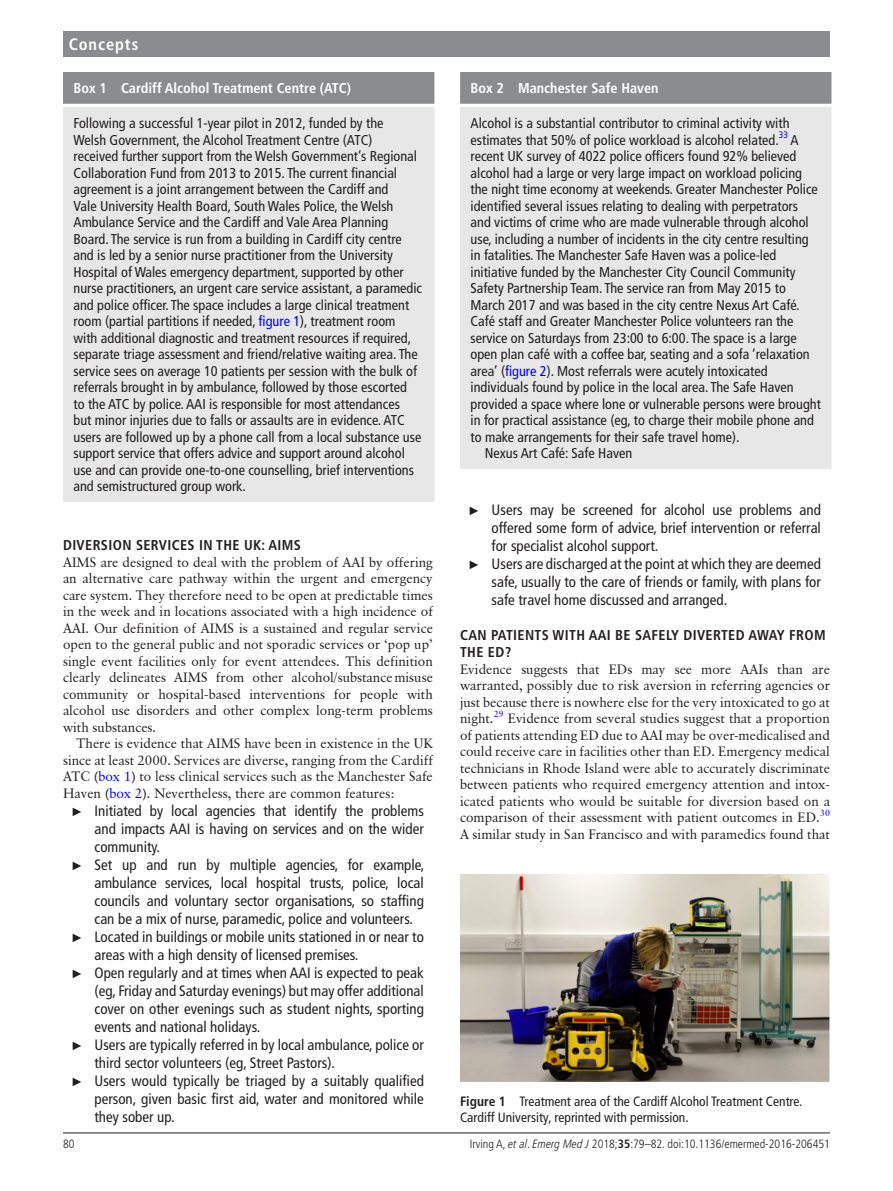
<style>
.page{position:relative;width:893px;height:1191px;background:#fff}
.page>*{position:absolute;margin:0;border:0;box-sizing:border-box;transform-origin:0 0}
.t1{font:700 condensed 16.5px "Frutiger LT Pro";letter-spacing:.055em;color:#fff}
.t2{font:condensed 15px "Frutiger";color:#231f20}
.t3{font:condensed 14.25px/16.5px "Frutiger LT Pro";color:#231f20}
.t4{font:700 condensed 14.25px/17.2px "Frutiger LT Pro";letter-spacing:.025em;color:#231f20}
.t5{font:700 condensed 14.25px "Frutiger LT Pro";color:#fff}
.t6{font:13.5px/16.5px "Classical Garamond BT";color:#231f20;text-align:justify}
.t7{font:condensed 13.5px/16.5px "Frutiger LT Pro";color:#231f20}
.t8{font:300 condensed 12px "Frutiger LT Pro";color:#231f20}
.t9{font:condensed 9.45px "Frutiger LT Pro";color:#00f}
.s1{color:#00f}
.s2{font-family:"Arial";font-stretch:normal;font-size:12px}
.s3{font-weight:700}
.s4{font-style:italic}
</style>
<div class="page">
<hr style="left:63px;top:1132px;width:767px;height:1px;background:#231f20">
<div style="left:63px;top:31px;width:767px;height:25px;background:#8a8c8f"></div>
<div style="left:64px;top:73px;width:370px;height:30px;background:#8a8c8e"></div>
<div style="left:63px;top:72px;width:371px;height:32px;border:2px solid #8a8c8e"></div>
<div style="left:64px;top:108px;width:370px;height:393px;background:#e7e7e7"></div>
<div style="left:63px;top:107px;width:371px;height:395px;border:2px solid #e7e7e7"></div>
<div style="left:461px;top:73px;width:370px;height:30px;background:#8a8c8e"></div>
<div style="left:460px;top:72px;width:371px;height:32px;border:2px solid #8a8c8e"></div>
<div style="left:461px;top:108px;width:370px;height:360px;background:#e7e7e7"></div>
<div style="left:460px;top:107px;width:371px;height:362px;border:2px solid #e7e7e7"></div>
<img style="left:460px;top:874px;width:370px;height:207px">
<p class="t1" style="left:69px;top:34px;width:71px">Concepts</p>
<p class="t5" style="left:74px;top:80px;width:279px">Box 1 Cardiff Alcohol Treatment Centre (ATC)</p>
<p class="t3" style="left:74px;top:115px;width:350px">Following a successful 1-year pilot in 2012, funded by the<br>Welsh Government, the Alcohol Treatment Centre (ATC)<br>received further support from the Welsh Government’s Regional Collaboration Fund from 2013 to 2015. The current financial agreement is a joint arrangement between the Cardiff and<br>Vale University Health Board, South Wales Police, the Welsh Ambulance Service and the Cardiff and Vale Area Planning Board. The service is run from a building in Cardiff city centre and is led by a senior nurse practitioner from the University Hospital of Wales emergency department, supported by other nurse practitioners, an urgent care service assistant, a paramedic and police officer. The space includes a large clinical treatment room (partial partitions if needed, <span class="s1">figure 1</span>), treatment room with additional diagnostic and treatment resources if required, separate triage assessment and friend/relative waiting area. The service sees on average 10 patients per session with the bulk of referrals brought in by ambulance, followed by those escorted<br>to the ATC by police. AAI is responsible for most attendances<br>but minor injuries due to falls or assaults are in evidence. ATC users are followed up by a phone call from a local substance use support service that offers advice and support around alcohol use and can provide one-to-one counselling, brief interventions and semistructured group work.</p>
<p class="t4" style="left:63px;top:537px;width:238px">Diversion services in the UK: AIMS</p>
<p class="t6" style="left:63px;top:554px;width:371px">AIMS are designed to deal with the problem of AAI by offering an alternative care pathway within the urgent and emergency care system. They therefore need to be open at predictable times in the week and in locations associated with a high incidence of AAI. Our definition of AIMS is a sustained and regular service open to the general public and not sporadic services or ‘pop up’ single event facilities only for event attendees. This definition clearly delineates AIMS from other alcohol/substancemisuse community or hospital-based interventions for people with alcohol use disorders and other complex long-term problems with substances.</p>
<p class="t6" style="left:63px;top:735px;width:371px;text-indent:14px">There is evidence that AIMS have been in existence in the UK since at least 2000. Services are diverse, ranging from the Cardiff ATC (<span class="s1">box 1</span>) to less clinical services such as the Manchester Safe Haven (<span class="s1">box 2</span>). Nevertheless, there are common features:</p>
<p class="t2" style="left:71px;top:802px;width:354px"><span class="s2">►</span> Initiated by local agencies that identify the problems</p>
<p class="t2" style="left:94px;top:820px;width:331px">and impacts AAI is having on services and on the wider</p>
<p class="t2" style="left:94px;top:838px;width:67px">community.</p>
<p class="t2" style="left:71px;top:856px;width:355px"><span class="s2">►</span> Set up and run by multiple agencies, for example,</p>
<p class="t2" style="left:94px;top:874px;width:331px">ambulance services, local hospital trusts, police, local</p>
<p class="t2" style="left:94px;top:892px;width:331px">councils and voluntary sector organisations, so staffing</p>
<p class="t2" style="left:94px;top:910px;width:320px">can be a mix of nurse, paramedic, police and volunteers.</p>
<p class="t2" style="left:71px;top:928px;width:354px"><span class="s2">►</span> Located in buildings or mobile units stationed in or near to</p>
<p class="t2" style="left:94px;top:946px;width:265px">areas with a high density of licensed premises.</p>
<p class="t2" style="left:71px;top:964px;width:354px"><span class="s2">►</span> Open regularly and at times when AAI is expected to peak</p>
<p class="t2" style="left:94px;top:982px;width:331px">(eg, Friday and Saturday evenings) but may offer additional</p>
<p class="t2" style="left:94px;top:1000px;width:331px">cover on other evenings such as student nights, sporting</p>
<p class="t2" style="left:94px;top:1018px;width:167px">events and national holidays.</p>
<p class="t2" style="left:71px;top:1036px;width:354px"><span class="s2">►</span> Users are typically referred in by local ambulance, police or</p>
<p class="t2" style="left:94px;top:1054px;width:242px">third sector volunteers (eg, Street Pastors).</p>
<p class="t2" style="left:71px;top:1072px;width:354px"><span class="s2">►</span> Users would typically be triaged by a suitably qualified</p>
<p class="t2" style="left:94px;top:1090px;width:331px">person, given basic first aid, water and monitored while</p>
<p class="t2" style="left:94px;top:1108px;width:82px">they sober up.</p>
<p class="t5" style="left:471px;top:80px;width:189px">Box 2 Manchester Safe Haven</p>
<p class="t3" style="left:471px;top:115px;width:320px">Alcohol is a substantial contributor to criminal activity with estimates that 50% of police workload is alcohol related.</p>
<p class="t9" style="left:779px;top:130px;width:11px">33</p>
<p class="t3" style="left:791px;top:132px;width:10px">A</p>
<p class="t3" style="left:471px;top:148px;width:327px">recent UK survey of 4022 police officers found 92% believed</p>
<p class="t3" style="left:471px;top:165px;width:333px">alcohol had a large or very large impact on workload policing</p>
<p class="t3" style="left:471px;top:181px;width:349px">the night time economy at weekends. Greater Manchester Police</p>
<p class="t3" style="left:471px;top:198px;width:329px">identified several issues relating to dealing with perpetrators</p>
<p class="t3" style="left:471px;top:214px;width:340px">and victims of crime who are made vulnerable through alcohol</p>
<p class="t3" style="left:471px;top:231px;width:340px">use, including a number of incidents in the city centre resulting</p>
<p class="t3" style="left:471px;top:247px;width:307px">in fatalities. The Manchester Safe Haven was a police-led</p>
<p class="t3" style="left:471px;top:264px;width:326px">initiative funded by the Manchester City Council Community</p>
<p class="t3" style="left:471px;top:280px;width:317px">Safety Partnership Team. The service ran from May 2015 to</p>
<p class="t3" style="left:471px;top:297px;width:331px">March 2017 and was based in the city centre Nexus Art Café.</p>
<p class="t3" style="left:471px;top:313px;width:324px">Café staff and Greater Manchester Police volunteers ran the</p>
<p class="t3" style="left:471px;top:330px;width:328px">service on Saturdays from 23:00 to 6:00. The space is a large</p>
<p class="t3" style="left:471px;top:346px;width:341px">open plan café with a coffee bar, seating and a sofa ‘relaxation</p>
<p class="t3" style="left:471px;top:363px;width:298px">area’ (<span class="s1">figure 2</span>). Most referrals were acutely intoxicated</p>
<p class="t3" style="left:471px;top:379px;width:325px">individuals found by police in the local area. The Safe Haven</p>
<p class="t3" style="left:471px;top:396px;width:352px">provided a space where lone or vulnerable persons were brought</p>
<p class="t3" style="left:471px;top:412px;width:345px">in for practical assistance (eg, to charge their mobile phone and</p>
<p class="t3" style="left:471px;top:429px;width:271px">to make arrangements for their safe travel home).</p>
<p class="t3" style="left:485px;top:445px;width:149px">Nexus Art Café: Safe Haven</p>
<p class="t2" style="left:468px;top:501px;width:354px"><span class="s2">►</span> Users may be screened for alcohol use problems and</p>
<p class="t2" style="left:492px;top:519px;width:331px">offered some form of advice, brief intervention or referral</p>
<p class="t2" style="left:492px;top:537px;width:168px">for specialist alcohol support.</p>
<p class="t2" style="left:468px;top:555px;width:354px"><span class="s2">►</span> Users are discharged at the point at which they are deemed</p>
<p class="t2" style="left:492px;top:573px;width:331px">safe, usually to the care of friends or family, with plans for</p>
<p class="t2" style="left:492px;top:591px;width:237px">safe travel home discussed and arranged.</p>
<p class="t4" style="left:460px;top:626px;width:365px">Can pati ents with AAI be safely diverted away from the ED?</p>
<p class="t6" style="left:460px;top:660px;width:371px">Evidence suggests that EDs may see more AAIs than are warranted, possibly due to risk aversion in referring agencies or just because there is nowhere else for the very intoxicated to go at night.<sup>29</sup> Evidence from several studies suggest that a proportion of patients attending ED due to AAI may be over-medicalised and could receive care in facilities other than ED. Emergency medical technicians in Rhode Island were able to accurately discriminate between patients who required emergency attention and intox&shy;icated patients who would be suitable for diversion based on a comparison of their assessment with patient outcomes in ED.<sup>30<br></sup>A similar study in San Francisco and with paramedics found that</p>
<p class="t7" style="left:460px;top:1092px;width:344px"><span class="s3">Figure 1</span> Treatment area of the Cardiff Alcohol Treatment Centre.<br>Cardiff University, reprinted with permission.</p>
<p class="t8" style="left:63px;top:1136px;width:13px">80</p>
<p class="t8" style="left:470px;top:1136px;width:362px">Irving A, <span class="s4">et al</span>. <span class="s4">Emerg Med J</span> 2018;<span class="s3">35</span>:79–82. doi:10.1136/emermed-2016-206451</p>
</div>
